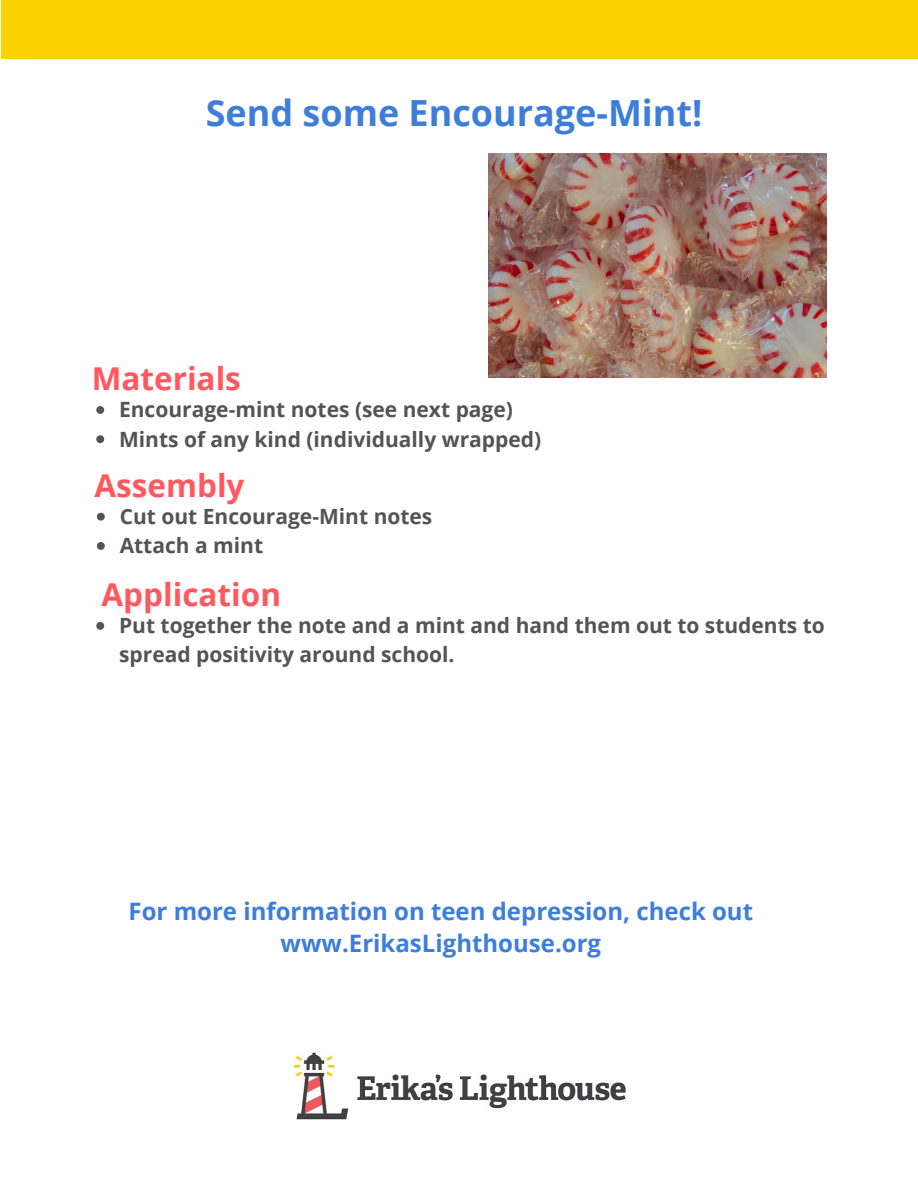
<style>
.page{position:relative;width:918px;height:1188px;background:#fff}
.page>*{position:absolute;margin:0;border:0;box-sizing:border-box;transform-origin:0 0}
.t1{font:700 36px "Open Sans";color:#3d7edb}
.t2{font:700 31.5px "Open Sans";color:#ff585f}
.t3{font:700 24px/32.7px "Open Sans";color:#3d7edb;text-align:center}
.t4{font:700 21px/29.2px "Open Sans";color:#545454}
</style>
<div class="page">
<div style="left:1px;top:0;width:917px;height:58px;background:#fed100"></div>
<img style="left:293px;top:1052px;width:333px;height:68px">
<img style="left:488px;top:154px;width:339px;height:224px">
<svg style="left:96px;top:406px;width:8px;height:8px"></svg>
<svg style="left:96px;top:435px;width:8px;height:8px"></svg>
<svg style="left:97px;top:513px;width:8px;height:8px"></svg>
<svg style="left:97px;top:542px;width:8px;height:8px"></svg>
<svg style="left:96px;top:622px;width:8px;height:8px"></svg>
<h1 class="t1" style="left:206px;top:88px;width:498px">Send some Encourage-Mint!</h1>
<h2 class="t2" style="left:92px;top:357px;width:151px">Materials</h2>
<p class="t4" style="left:119px;top:395px;width:424px">Encourage-mint notes (see next page)<br>Mints of any kind (individually wrapped)</p>
<h2 class="t2" style="left:95px;top:464px;width:151px">Assembly</h2>
<p class="t4" style="left:120px;top:501px;width:314px">Cut out Encourage-Mint notes<br>Attach a mint</p>
<h2 class="t2" style="left:102px;top:572px;width:181px">Application</h2>
<p class="t4" style="left:119px;top:610px;width:707px">Put together the note and a mint and hand them out to students to spread positivity around school.</p>
<p class="t3" style="left:129px;top:894px;width:626px">For more information on teen depression, check out www.ErikasLighthouse.org</p>
</div>
